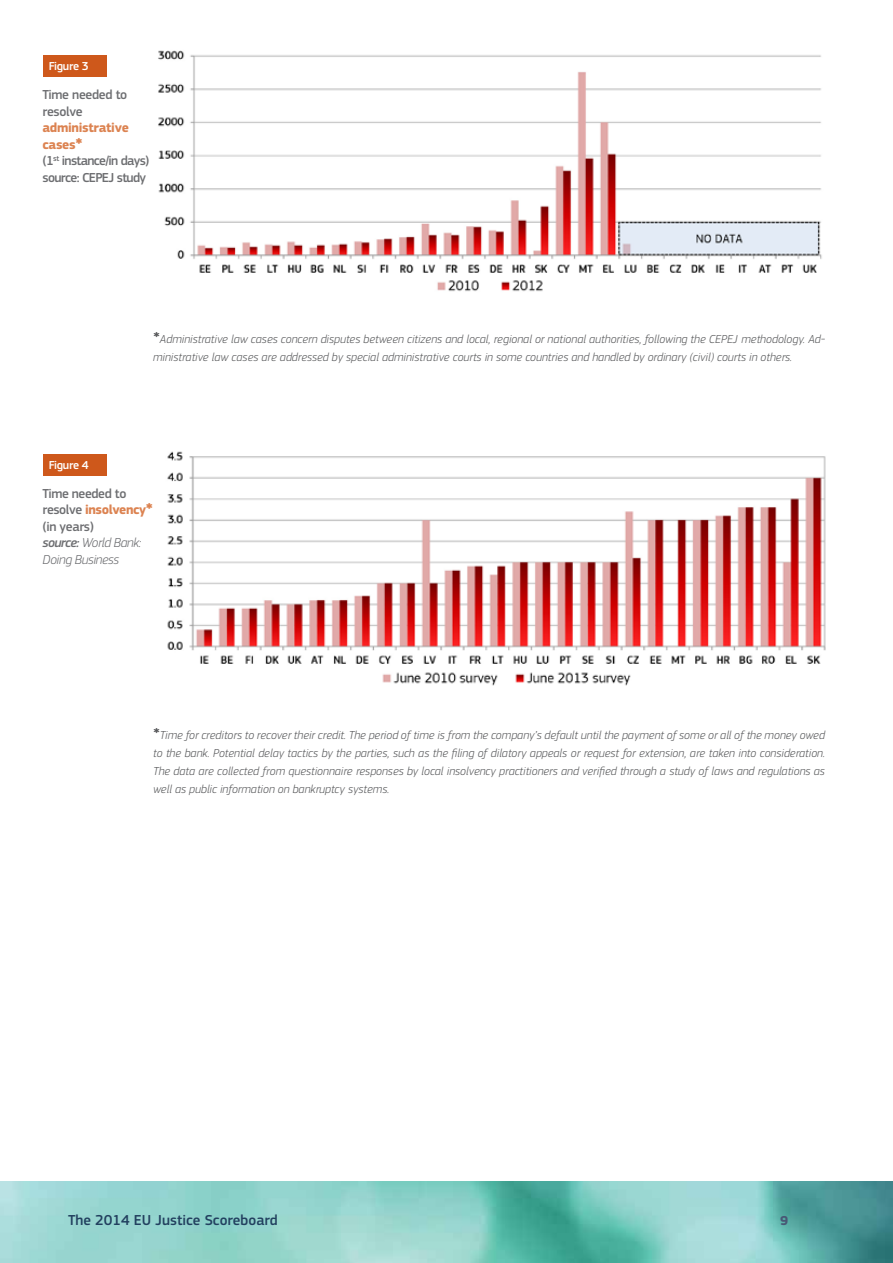
<style>
.page{position:relative;width:893px;height:1263px;background:#fff}
.page>*{position:absolute;margin:0;border:0;box-sizing:border-box;transform-origin:0 0}
.t1{font:500 15px "EC Square Sans Pro";color:#22405f}
.t2{font:500 13.5px/16.5px "EC Square Sans Pro";letter-spacing:-.03em;color:#6d6e71}
.t3{font:500 13.5px/16.5px "EC Square Sans Pro";letter-spacing:-.05em;color:#6d6e71}
.t4{font:700 13.5px "EC Square Sans Pro";color:#485875}
.t5{font:italic 300 12px/18px "EC Square Sans Pro";color:#58595b}
.t6{font:500 12px "EC Square Sans Pro";letter-spacing:-.025em;color:#fff}
.s1{font-weight:700;color:#dc8351}
.s2{font-weight:700;font-size:16.5px;color:#dc8351}
.s3{font-weight:500;font-style:normal;font-size:16.5px}
.s4{font-style:italic}
.s5{font-weight:300;font-style:italic}
</style>
<div class="page">
<img style="left:0;top:1181px;width:893px;height:82px">
<div style="left:43px;top:55px;width:64px;height:22px;background:#ce581b"></div>
<div style="left:43px;top:454px;width:64px;height:21px;background:#ce581b"></div>
<img style="left:158px;top:50px;width:664px;height:242px">
<img style="left:167px;top:451px;width:659px;height:235px">
<p class="t6" style="left:49px;top:59px;width:42px">Figure 3</p>
<p class="t2" style="left:43px;top:87px;width:86px">Time needed to resolve</p>
<p class="t3" style="left:43px;top:120px;width:109px"><span class="s1">administrative cases</span><span class="s2">*<br></span>(1<sup>st</sup> instance/in days) source: CEPEJ study</p>
<p class="t5" style="left:153px;top:330px;width:673px"><span class="s3">*</span>Administrative law cases concern disputes between citizens and local, regional or national authorities, following the CEPEJ methodology. Ad&shy;ministrative law cases are addressed by special administrative courts in some countries and handled by ordinary (civil) courts in others.</p>
<p class="t6" style="left:49px;top:458px;width:42px">Figure 4</p>
<p class="t2" style="left:43px;top:485px;width:112px">Time needed to resolve <span class="s1">insolvency</span><span class="s2">* </span>(in years)<br><span class="s4">source:</span> <span class="s5">World Bank:<br>Doing Business</span></p>
<p class="t5" style="left:153px;top:726px;width:673px;text-align:justify"><span class="s3">*</span>Time for creditors to recover their credit. The period of time is from the company’s default until the payment of some or all of the money owed to the bank. Potential delay tactics by the parties, such as the filing of dilatory appeals or request for extension, are taken into consideration.<br>The data are collected from questionnaire responses by local insolvency practitioners and verified through a study of laws and regulations as well as public information on bankruptcy systems.</p>
<p class="t1" style="left:68px;top:1212px;width:211px">The 2014 EU Justice Scoreboard</p>
<p class="t4" style="left:780px;top:1213px;width:10px">9</p>
</div>
